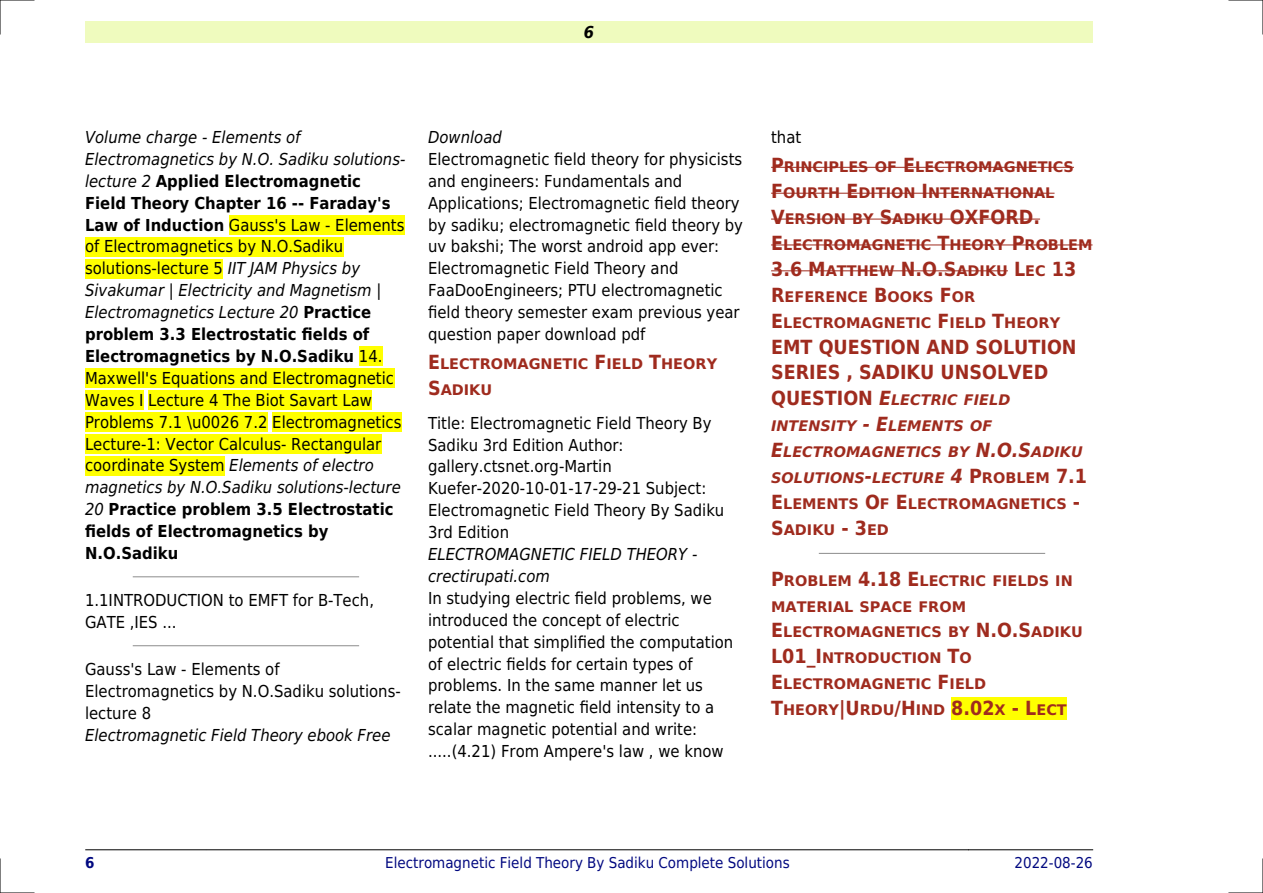
<style>
.page{position:relative;width:1263px;height:893px;background:#fff}
.page>*{position:absolute;margin:0;border:0;box-sizing:border-box;transform-origin:0 0}
.t1{font:700 19.5px/26px "DejaVu Sans Condensed";color:#9f2b1e}
.t2{font:16.5px/21.9px "DejaVu Sans Condensed";color:#000}
.t3{font:italic 16.5px/21.9px "DejaVu Sans Condensed";color:#000}
.t4{font:italic 700 16.5px "DejaVu Sans Condensed";color:#000}
.t5{font:15px "DejaVu Sans Condensed";color:#000880}
.t6{font:700 15px "DejaVu Sans Condensed";color:#000880}
.t7{font:700 14.7px/26px "DejaVu Sans Condensed";color:#9f2b1e;scale:1.1 1}
.t8{font:italic 700 14.7px/26px "DejaVu Sans Condensed";color:#9f2b1e;scale:1.1 1}
.s1{font-style:italic}
.s2{font-weight:700}
.s3{font-size:19.5px}
.s4{font-style:normal;font-size:19.5px}
.s5{font-style:normal}
</style>
<div class="page">
<div style="left:85px;top:21px;width:1008px;height:22px;background:#effbbe"></div>
<hr style="left:85px;top:849px;width:121px;height:1px;background:#000">
<hr style="left:206px;top:849px;width:762px;height:1px;background:#000">
<hr style="left:969px;top:849px;width:124px;height:1px;background:#000">
<div style="left:229px;top:215px;width:175px;height:19px;background:#ff0"></div>
<div style="left:85px;top:237px;width:258px;height:19px;background:#ff0"></div>
<div style="left:85px;top:259px;width:138px;height:19px;background:#ff0"></div>
<div style="left:359px;top:347px;width:23px;height:19px;background:#ff0"></div>
<div style="left:85px;top:368px;width:309px;height:20px;background:#ff0"></div>
<div style="left:85px;top:390px;width:59px;height:20px;background:#ff0"></div>
<div style="left:148px;top:390px;width:224px;height:20px;background:#ff0"></div>
<div style="left:85px;top:412px;width:183px;height:19px;background:#ff0"></div>
<div style="left:272px;top:412px;width:129px;height:19px;background:#ff0"></div>
<div style="left:85px;top:434px;width:296px;height:19px;background:#ff0"></div>
<div style="left:85px;top:456px;width:140px;height:19px;background:#ff0"></div>
<hr style="left:133px;top:576px;width:226px;height:1px;background:#999">
<hr style="left:133px;top:645px;width:226px;height:1px;background:#999">
<hr style="left:771px;top:167px;width:303px;height:1px;background:#9f2b1e">
<hr style="left:771px;top:193px;width:283px;height:1px;background:#9f2b1e">
<hr style="left:771px;top:219px;width:269px;height:1px;background:#9f2b1e">
<hr style="left:771px;top:244px;width:321px;height:1px;background:#9f2b1e">
<hr style="left:771px;top:270px;width:237px;height:1px;background:#9f2b1e">
<hr style="left:819px;top:553px;width:225px;height:1px;background:#999">
<div style="left:951px;top:697px;width:116px;height:23px;background:#ff0"></div>
<hr style="left:0;top:0;width:34px;height:1px;background:#000">
<hr style="left:1229px;top:0;width:34px;height:1px;background:#000">
<hr style="left:0;top:892px;width:34px;height:1px;background:#000">
<hr style="left:1229px;top:892px;width:34px;height:1px;background:#000">
<hr style="left:0;top:0;width:1px;height:34px;background:#000">
<hr style="left:0;top:859px;width:1px;height:34px;background:#000">
<hr style="left:1262px;top:0;width:1px;height:34px;background:#000">
<hr style="left:1262px;top:859px;width:1px;height:34px;background:#000">
<p class="t4" style="left:584px;top:23px;width:12px">6</p>
<p class="t2" style="left:85px;top:126px;width:322px"><span class="s1">Volume charge - Elements of Electromagnetics by N.O. Sadiku solutions&shy;lecture 2</span> <span class="s2">Applied Electromagnetic Field Theory Chapter 16 -- Faraday's Law of Induction</span> Gauss's Law - Elements of Electromagnetics by N.O.Sadiku solutions-lecture 5 <span class="s1">IIT JAM Physics by Sivakumar | Electricity and Magnetism | Electromagnetics Lecture 20</span> <span class="s2">Practice problem 3.3 Electrostatic fields of Electromagnetics by N.O.Sadiku</span> 14.<br>Maxwell's Equations and Electromagnetic Waves I Lecture 4 The Biot Savart Law Problems 7.1 \u0026 7.2 Electromagnetics Lecture-1: Vector Calculus- Rectangular coordinate System <span class="s1">Elements of electro magnetics by N.O.Sadiku solutions-lecture 20</span> <span class="s2">Practice problem 3.5 Electrostatic fields of Electromagnetics by N.O.Sadiku</span></p>
<p class="t2" style="left:85px;top:589px;width:290px">1.1INTRODUCTION to EMFT for B-Tech,<br>GATE ,IES ...</p>
<p class="t2" style="left:85px;top:658px;width:317px">Gauss's Law - Elements of<br>Electromagnetics by N.O.Sadiku solutions&shy;lecture 8</p>
<p class="t3" style="left:85px;top:724px;width:307px">Electromagnetic Field Theory ebook Free</p>
<p class="t3" style="left:428px;top:126px;width:75px">Download</p>
<p class="t2" style="left:428px;top:148px;width:316px">Electromagnetic field theory for physicists and engineers: Fundamentals and Applications; Electromagnetic field theory by sadiku; electromagnetic field theory by uv bakshi; The worst android app ever:<br>Electromagnetic Field Theory and FaaDooEngineers; PTU electromagnetic field theory semester exam previous year question paper download pdf</p>
<p class="t7" style="left:428px;top:351px;width:264px"><span class="s3">E</span>LECTROMAGNETIC <span class="s3">F</span>IELD <span class="s3">T</span>HEORY<br><span class="s3">S</span>ADIKU</p>
<p class="t2" style="left:428px;top:412px;width:298px">Title: Electromagnetic Field Theory By<br>Sadiku 3rd Edition Author: gallery.ctsnet.org-Martin<br>Kuefer-2020-10-01-17-29-21 Subject:<br>Electromagnetic Field Theory By Sadiku<br>3rd Edition</p>
<p class="t3" style="left:428px;top:543px;width:271px">ELECTROMAGNETIC FIELD THEORY - crectirupati.com</p>
<p class="t2" style="left:428px;top:587px;width:307px">In studying electric field problems, we introduced the concept of electric potential that simplified the computation of electric fields for certain types of problems. In the same manner let us relate the magnetic field intensity to a scalar magnetic potential and write: .....(4.21) From Ampere's law , we know</p>
<p class="t2" style="left:771px;top:126px;width:32px">that</p>
<p class="t7" style="left:771px;top:154px;width:294px"><span class="s3">P</span>RINCIPLES OF <span class="s3">E</span>LECTROMAGNETICS<br><span class="s3">F</span>OURTH <span class="s3">E</span>DITION <span class="s3">I</span>NTERNATIONAL<br><span class="s3">V</span>ERSION BY <span class="s3">S</span>ADIKU <span class="s3">OXFORD.<br>E</span>LECTROMAGNETIC <span class="s3">T</span>HEORY <span class="s3">P</span>ROBLEM<br><span class="s3">3.6 M</span>ATTHEW <span class="s3">N.O.S</span>ADIKU <span class="s3">L</span>EC <span class="s3">13<br>R</span>EFERENCE <span class="s3">B</span>OOKS <span class="s3">F</span>OR<br><span class="s3">E</span>LECTROMAGNETIC <span class="s3">F</span>IELD <span class="s3">T</span>HEORY</p>
<p class="t1" style="left:771px;top:334px;width:307px">EMT QUESTION AND SOLUTION<br>SERIES , SADIKU UNSOLVED</p>
<p class="t8" style="left:771px;top:387px;width:289px"><span class="s4">QUESTION</span> <span class="s3">E</span>LECTRIC FIELD<br>INTENSITY <span class="s3">- E</span>LEMENTS OF<br><span class="s3">E</span>LECTROMAGNETICS BY <span class="s3">N.O.S</span>ADIKU<br>SOLUTIONS<span class="s3">-</span>LECTURE <span class="s3">4</span> <span class="s4">P</span><span class="s5">ROBLEM</span> <span class="s4">7.1<br>E</span><span class="s5">LEMENTS</span> <span class="s4">O</span><span class="s5">F</span> <span class="s4">E</span><span class="s5">LECTROMAGNETICS</span> <span class="s4">-<br>S</span><span class="s5">ADIKU</span> <span class="s4">- 3</span><span class="s5">ED</span></p>
<p class="t7" style="left:771px;top:568px;width:285px"><span class="s3">P</span>ROBLEM <span class="s3">4.18 E</span>LECTRIC FIELDS IN<br>MATERIAL SPACE FROM<br><span class="s3">E</span>LECTROMAGNETICS BY <span class="s3">N.O.S</span>ADIKU<br><span class="s3">L01_I</span>NTRODUCTION <span class="s3">T</span>O<br><span class="s3">E</span>LECTROMAGNETIC <span class="s3">F</span>IELD<br><span class="s3">T</span>HEORY<span class="s3">|U</span>RDU<span class="s3">/H</span>IND <span class="s3">8.02</span>X <span class="s3">- L</span>ECT</p>
<p class="t6" style="left:85px;top:854px;width:11px">6</p>
<p class="t5" style="left:385px;top:854px;width:406px">Electromagnetic Field Theory By Sadiku Complete Solutions</p>
<p class="t5" style="left:1014px;top:854px;width:80px">2022-08-26</p>
</div>
